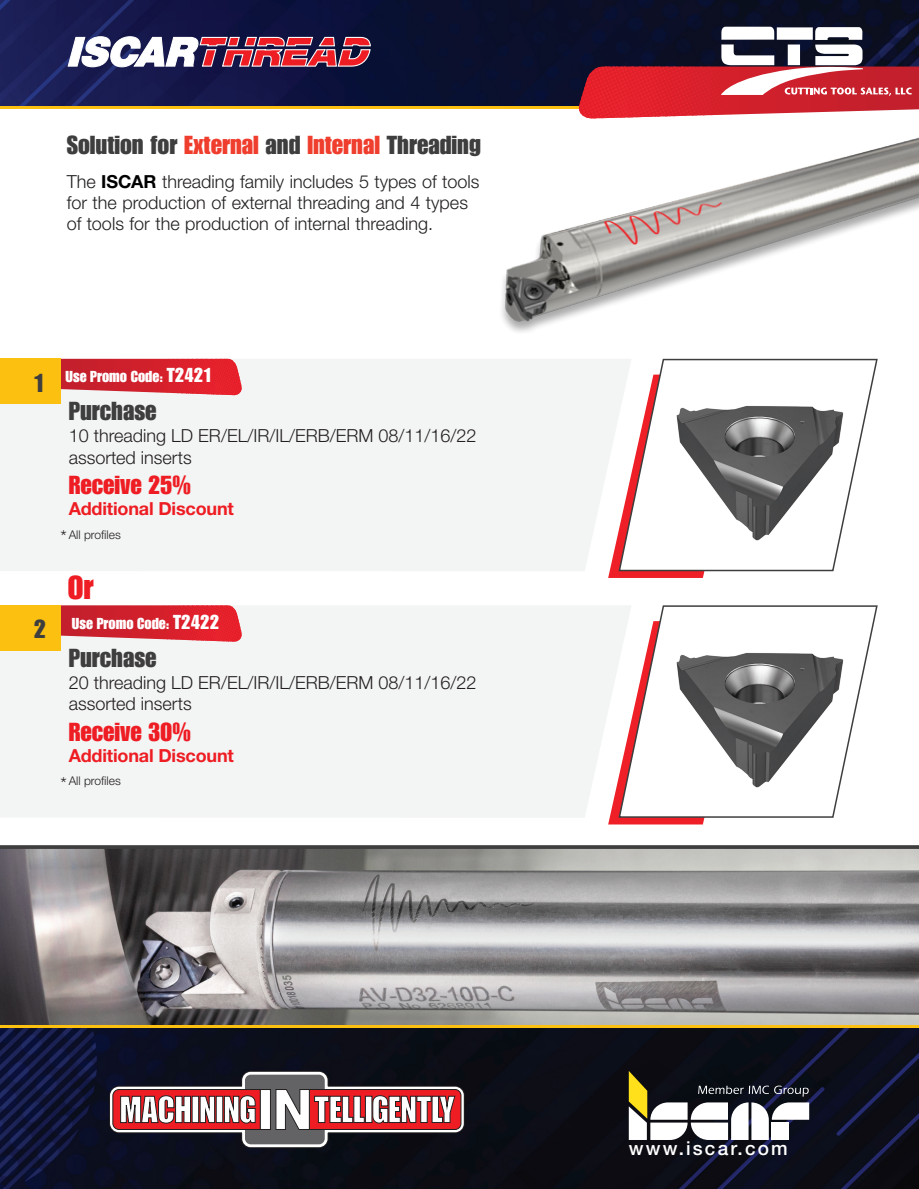
<style>
.page{position:relative;width:919px;height:1189px;background:#fff}
.page>*{position:absolute;margin:0;border:0;box-sizing:border-box;transform-origin:0 0}
.t1{font:32.4px "Impact LT Std";color:#ee1d23}
.t2{font:25.5px "Impact LT Std";color:#3e3e3f}
.t3{font:25.5px "Impact LT Std";color:#ee1d23}
.t4{font:500 19.2px "Helvetica Neue LT Std";letter-spacing:.115em;color:#fff}
.t5{font:300 18px/21px "Helvetica Neue LTW1 G";color:#231f20}
.t6{font:700 18px "Helvetica Neue LTW1 G";letter-spacing:-.01em;color:#ee1d23}
.t7{font:15.45px "Impact LT Std";color:#fff}
.t8{font:300 12px "Helvetica Neue LTW1 G";color:#231f20}
.s1{color:#ef3e2e}
.s2{font-weight:700;color:#000}
.s3{font-size:19.8px}
.s4{font-size:18px}
</style>
<div class="page">
<img style="left:0;top:0;width:918px;height:1025px">
<hr style="left:0;top:106px;width:918px;height:3px;background:#fcc011">
<svg style="left:67px;top:36px;width:304px;height:32px"></svg>
<div style="left:0;top:605px;width:617px;height:212px;background:#f3f4f4"></div>
<div style="left:0;top:359px;width:617px;height:212px;background:#f3f4f4"></div>
<svg style="left:61px;top:359px;width:181px;height:37px"></svg>
<svg style="left:61px;top:605px;width:181px;height:37px"></svg>
<div style="left:0;top:359px;width:61px;height:45px;background:#fcc011"></div>
<div style="left:0;top:605px;width:61px;height:45px;background:#fcc011"></div>
<svg style="left:608px;top:374px;width:139px;height:203px"></svg>
<svg style="left:617px;top:357px;width:261px;height:215px"></svg>
<svg style="left:608px;top:621px;width:139px;height:203px"></svg>
<svg style="left:617px;top:604px;width:261px;height:214px"></svg>
<img style="left:0;top:1027px;width:918px;height:161px">
<svg style="left:628px;top:1070px;width:180px;height:69px"></svg>
<svg style="left:109px;top:1070px;width:355px;height:77px"></svg>
<hr style="left:0;top:1025px;width:918px;height:2px;background:#fcc011">
<svg style="left:578px;top:27px;width:340px;height:92px"></svg>
<h2 class="t2" style="left:67px;top:130px;width:415px">Solution for <span class="s1">External</span> and <span class="s1">Internal</span> Threading</h2>
<p class="t5" style="left:67px;top:171px;width:414px">The <span class="s2">ISCAR</span> threading family includes 5 types of tools for the production of external threading and 4 types of tools for the production of internal threading.</p>
<h2 class="t2" style="left:34px;top:367px;width:11px">1</h2>
<h2 class="t2" style="left:34px;top:614px;width:14px">2</h2>
<p class="t7" style="left:66px;top:367px;width:146px">Use Promo Code: <span class="s3">T2421</span></p>
<h2 class="t2" style="left:69px;top:396px;width:89px">Purchase</h2>
<p class="t5" style="left:69px;top:424px;width:409px;line-height:21.6px">10 threading LD ER/EL/IR/IL/ERB/ERM 08/11/16/22 assorted inserts</p>
<h2 class="t3" style="left:69px;top:470px;width:124px">Receive 25%</h2>
<p class="t6" style="left:69px;top:497px;width:167px">Additional Discount</p>
<p class="t8" style="left:60px;top:527px;width:62px"><span class="s4">*</span> All profiles</p>
<h1 class="t1" style="left:68px;top:568px;width:27px">Or</h1>
<p class="t7" style="left:72px;top:614px;width:149px">Use Promo Code: <span class="s3">T2422</span></p>
<h2 class="t2" style="left:69px;top:643px;width:89px">Purchase</h2>
<p class="t5" style="left:69px;top:671px;width:409px;line-height:21.6px">20 threading LD ER/EL/IR/IL/ERB/ERM 08/11/16/22 assorted inserts</p>
<h2 class="t3" style="left:69px;top:716px;width:124px">Receive 30%</h2>
<p class="t6" style="left:69px;top:744px;width:167px">Additional Discount</p>
<p class="t8" style="left:60px;top:773px;width:62px"><span class="s4">*</span> All profiles</p>
<p class="t4" style="left:628px;top:1136px;width:160px">www.iscar.com</p>
</div>
